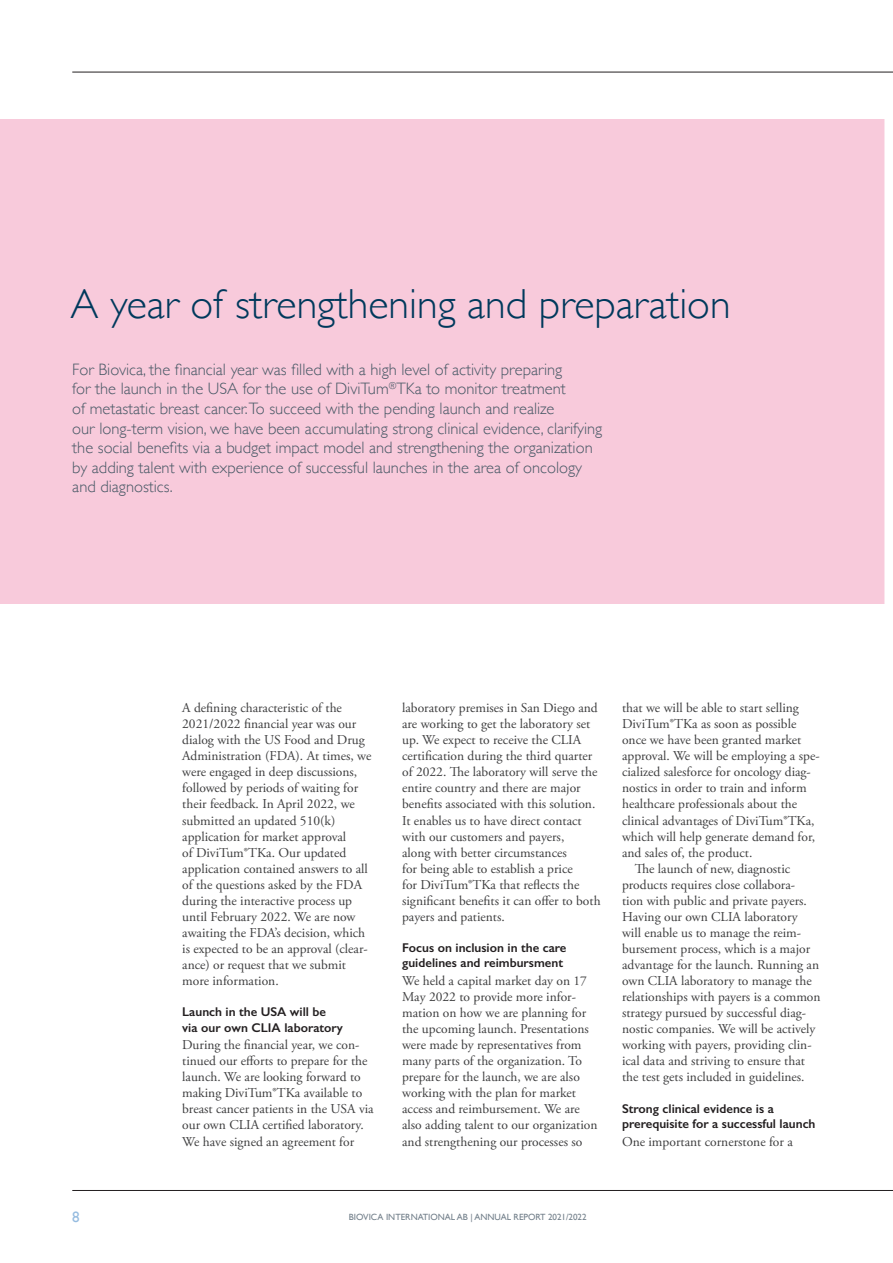
<style>
.page{position:relative;width:893px;height:1263px;background:#fff}
.page>*{position:absolute;margin:0;border:0;box-sizing:border-box;transform-origin:0 0}
.Rubrik{font:300 42px "Gill Sans";color:#00395c}
.Ingress_bröd{font:300 16.5px/19.5px "Gill Sans";color:#475865}
.t1{font:15px "Gill Sans";color:#96bce0}
.Bröd_Copy{font:13.5px/16px "Adobe Garamond Pro";color:#3e3e3f}
.Bröd_indrag{font:13.5px/16px "Adobe Garamond Pro";color:#3e3e3f}
.Mellis_versalgemen{font:600 12.75px/15.3px "Gill Sans";color:#231f20}
.t2{font:9px "Gill Sans";color:#727f8a}
</style>
<div class="page">
<hr style="left:72px;top:72px;width:821px;height:1px;background:#231f20">
<hr style="left:72px;top:1190px;width:821px;height:1px;background:#231f20">
<div style="left:0;top:119px;width:893px;height:485px;background:#f8cadb"></div>
<svg style="left:884px;top:119px;width:9px;height:485px;background:#fefcfd"></svg>
<p class="Rubrik" style="left:70px;top:271px;width:662px">A year of strengthening and preparation</p>
<p class="Ingress_bröd" style="left:72px;top:359px;width:531px">For Biovica, the financial year was filled with a high level of activity preparing<br>for the launch in the USA for the use of DiviTum<sup>®</sup>TKa to monitor treatment<br>of metastatic breast cancer.To succeed with the pending launch and realize<br>our long-term vision, we have been accumulating strong clinical evidence, clarifying the social benefits via a budget impact model and strengthening the organization by adding talent with experience of successful launches in the area of oncology and diagnostics.</p>
<p class="Bröd_Copy" style="left:182px;top:700px;width:191px">A defining characteristic of the<br>2021/2022 financial year was our dialog with the US Food and Drug<br>Administration (FDA). At times, we were engaged in deep discussions, followed by periods of waiting for their feedback. In April 2022, we submitted an updated 510(k) application for market approval<br>of DiviTum®TKa. Our updated application contained answers to all of the questions asked by the FDA during the interactive process up until February 2022. We are now awaiting the FDA’s decision, which is expected to be an approval (clear&shy;ance) or request that we submit more information.</p>
<p class="Mellis_versalgemen" style="left:182px;top:1004px;width:162px">Launch in the USA will be via our own CLIA laboratory</p>
<p class="Bröd_Copy" style="left:182px;top:1037px;width:193px">During the financial year, we con&shy;tinued our efforts to prepare for the launch. We are looking forward to making DiviTum®TKa available to breast cancer patients in the USA via our own CLIA certified laboratory.<br>We have signed an agreement for</p>
<p class="Bröd_Copy" style="left:402px;top:700px;width:200px">laboratory premises in San Diego and are working to get the laboratory set up. We expect to receive the CLIA certification during the third quarter of 2022. The laboratory will serve the entire country and there are major benefits associated with this solution.<br>It enables us to have direct contact with our customers and payers,<br>along with better circumstances<br>for being able to establish a price<br>for DiviTum®TKa that reflects the significant benefits it can offer to both payers and patients.</p>
<p class="Mellis_versalgemen" style="left:402px;top:940px;width:166px">Focus on inclusion in the care guidelines and reimbursment</p>
<p class="Bröd_Copy" style="left:402px;top:973px;width:197px">We held a capital market day on 17<br>May 2022 to provide more infor&shy;mation on how we are planning for the upcoming launch. Presentations were made by representatives from many parts of the organization. To prepare for the launch, we are also working with the plan for market access and reimbursement. We are also adding talent to our organization and strengthening our processes so</p>
<p class="Bröd_Copy" style="left:622px;top:700px;width:199px">that we will be able to start selling DiviTum®TKa as soon as possible once we have been granted market approval. We will be employing a spe&shy;cialized salesforce for oncology diag&shy;nostics in order to train and inform healthcare professionals about the clinical advantages of DiviTum®TKa, which will help generate demand for, and sales of, the product.</p>
<p class="Bröd_indrag" style="left:622px;top:861px;width:200px;text-indent:13px">The launch of new, diagnostic products requires close collabora-<br>tion with public and private payers.<br>Having our own CLIA laboratory<br>will enable us to manage the reim&shy;bursement process, which is a major advantage for the launch. Running an own CLIA laboratory to manage the relationships with payers is a common strategy pursued by successful diag&shy;nostic companies. We will be actively working with payers, providing clin&shy;ical data and striving to ensure that the test gets included in guidelines.</p>
<p class="Mellis_versalgemen" style="left:622px;top:1100px;width:195px">Strong clinical evidence is a prerequisite for a successful launch</p>
<p class="Bröd_Copy" style="left:622px;top:1134px;width:172px">One important cornerstone for a</p>
<p class="t1" style="left:72px;top:1208px;width:9px">8</p>
<p class="t2" style="left:349px;top:1211px;width:239px">BIOVICA INTERNATIONAL AB | ANNUAL REPORT 2021/2022</p>
</div>
